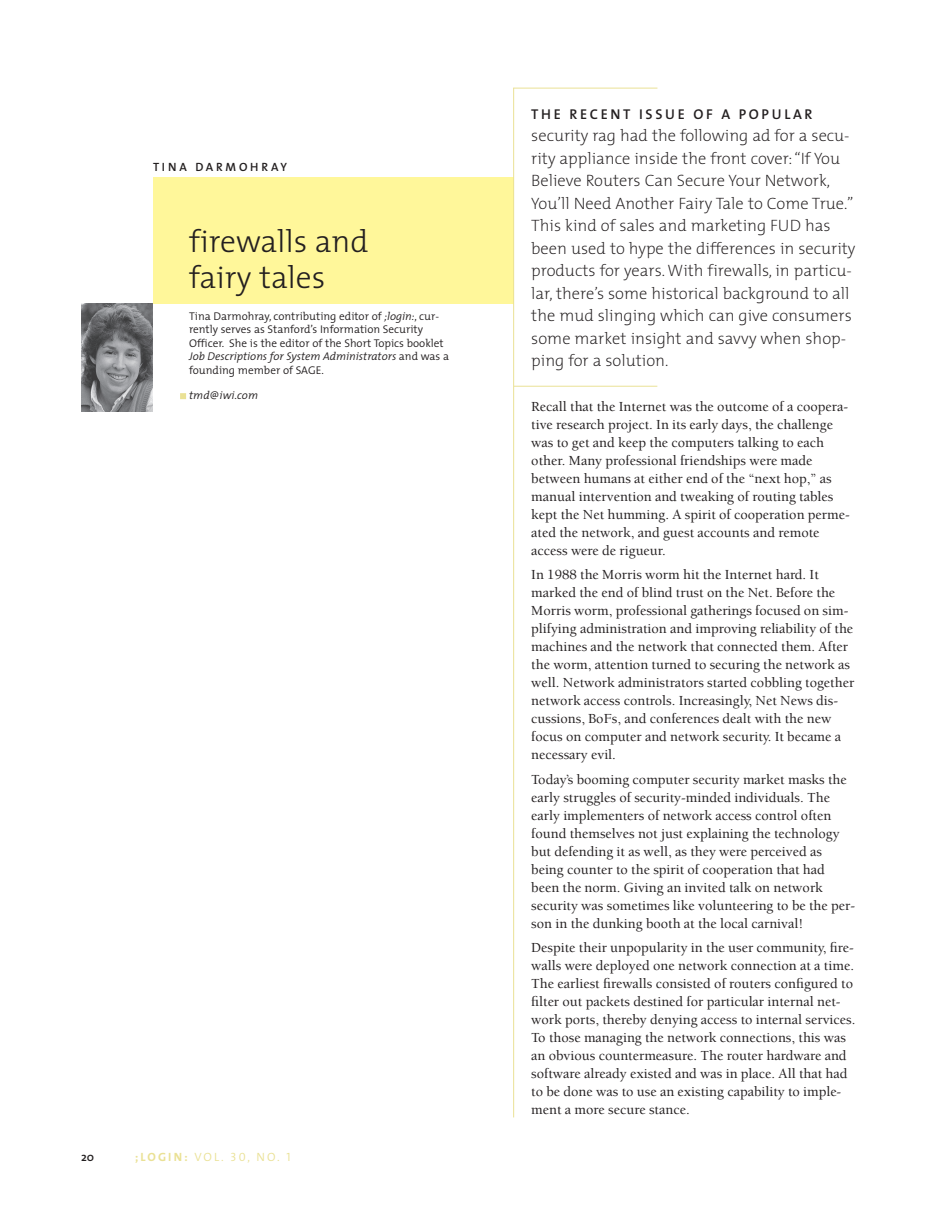
<style>
.page{position:relative;width:932px;height:1229px;background:#fff}
.page>*{position:absolute;margin:0;border:0;box-sizing:border-box;transform-origin:0 0}
.t1{font:300 31.5px/36px "The Mix";color:#231f20}
.t2{font:200 16.5px/22.5px "The Mix";color:#231f20}
.t3{font:500 14.25px/18px "Berkeley";color:#231f20}
.t4{font:600 14.25px "The Mix";letter-spacing:.185em;color:#231f20}
.t5{font:12px "The Mix Semi Light Caps";letter-spacing:.175em;color:#eae195}
.t6{font:12px "The Mix Semi Bold Caps";letter-spacing:.235em;color:#231f20}
.t7{font:600 12px "The Mix";color:#231f20}
.t8{font:300 11.25px/13.5px "The Mix";color:#231f20}
.t9{font:italic 300 11.25px "The Mix";letter-spacing:.01em;color:#231f20}
.s1{font-style:italic}
.s2{font-family:"The Mix Bold Caps"}
</style>
<div class="page">
<div style="left:153px;top:177px;width:361px;height:126px;background:#fff79a"></div>
<hr style="left:513px;top:88px;width:1px;height:1029px;background:#eae195">
<hr style="left:513px;top:88px;width:144px;height:1px;background:#eae195">
<svg style="left:180px;top:393px;width:6px;height:6px"></svg>
<hr style="left:514px;top:386px;width:143px;height:1px;background:#eae195">
<img style="left:81px;top:303px;width:72px;height:108px">
<p class="t6" style="left:153px;top:163px;width:135px">TINA DARMOHRAY</p>
<h1 class="t1" style="left:189px;top:227px;width:181px">firewalls and fairy tales</h1>
<p class="t8" style="left:189px;top:310px;width:261px">Tina Darmohray, contributing editor of <span class="s1">;login:</span>, cur&shy;rently serves as Stanford’s Information Security Officer. She is the editor of the Short Topics booklet <span class="s1">Job Descriptions for System Administrators</span> and was a founding member of SAGE.</p>
<p class="t9" style="left:189px;top:391px;width:70px">tmd@iwi.com</p>
<p class="t7" style="left:81px;top:1153px;width:15px">20</p>
<p class="t5" style="left:135px;top:1153px;width:157px"><span class="s2">;LOGIN:</span> VOL. 30, NO. 1</p>
<p class="t4" style="left:531px;top:109px;width:283px">THE RECENT ISSUE OF A POPULAR</p>
<p class="t2" style="left:531px;top:126px;width:326px">security rag had the following ad for a secu&shy;rity appliance inside the front cover: “If You Believe Routers Can Secure Your Network, You’ll Need Another Fairy Tale to Come True.” This kind of sales and marketing FUD has been used to hype the differences in security products for years. With firewalls, in particu&shy;lar, there’s some historical background to all the mud slinging which can give consumers some market insight and savvy when shop&shy;ping for a solution.</p>
<p class="t3" style="left:531px;top:399px;width:320px">Recall that the Internet was the outcome of a coopera&shy;tive research project. In its early days, the challenge was to get and keep the computers talking to each other. Many professional friendships were made between humans at either end of the “next hop,” as manual intervention and tweaking of routing tables kept the Net humming. A spirit of cooperation perme&shy;ated the network, and guest accounts and remote access were de rigueur.</p>
<p class="t3" style="left:531px;top:567px;width:324px">In 1988 the Morris worm hit the Internet hard. It marked the end of blind trust on the Net. Before the Morris worm, professional gatherings focused on sim&shy;plifying administration and improving reliability of the machines and the network that connected them. After the worm, attention turned to securing the network as well. Network administrators started cobbling together network access controls. Increasingly, Net News dis&shy;cussions, BoFs, and conferences dealt with the new focus on computer and network security. It became a necessary evil.</p>
<p class="t3" style="left:531px;top:771px;width:325px">Today’s booming computer security market masks the early struggles of security-minded individuals. The early implementers of network access control often found themselves not just explaining the technology but defending it as well, as they were perceived as being counter to the spirit of cooperation that had been the norm. Giving an invited talk on network security was sometimes like volunteering to be the per&shy;son in the dunking booth at the local carnival!</p>
<p class="t3" style="left:531px;top:939px;width:326px">Despite their unpopularity in the user community, fire&shy;walls were deployed one network connection at a time.<br>The earliest firewalls consisted of routers configured to filter out packets destined for particular internal net&shy;work ports, thereby denying access to internal services.<br>To those managing the network connections, this was an obvious countermeasure. The router hardware and software already existed and was in place. All that had to be done was to use an existing capability to imple&shy;ment a more secure stance.</p>
</div>
